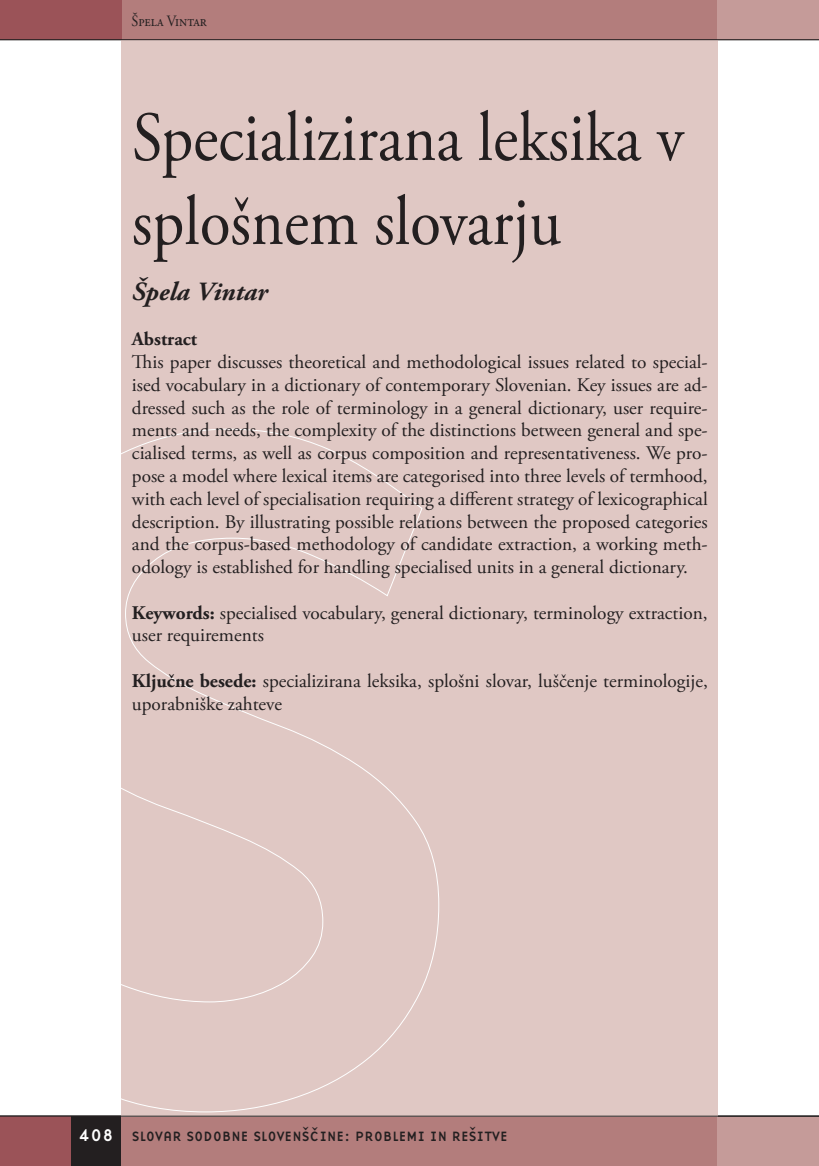
<style>
.page{position:relative;width:819px;height:1166px;background:#fff}
.page>*{position:absolute;margin:0;border:0;box-sizing:border-box;transform-origin:0 0}
.t1{font:70px/84px "Adobe Garamond Pro";color:#231f20;scale:.9 1}
.t2{font:italic 700 26.25px "Adobe Garamond Pro";color:#231f20}
.t3{font:19.25px/22.8px "Adobe Garamond Pro";color:#231f20}
.t4{font:700 19.25px "Adobe Garamond Pro";color:#231f20}
.t5{font:15.75px "Adobe Garamond Pro";color:#231f20;scale:.9 1}
.t6{font:14px "Base Nine";color:#231f20}
.s1{font-weight:700}
.s2{font-size:17.5px;color:#fff}
</style>
<div class="page">
<div style="left:121px;top:1116px;width:621px;height:50px;background:#b37d7c"></div>
<div style="left:717px;top:1116px;width:101px;height:50px;background:#c59b99"></div>
<div style="left:120px;top:0;width:597px;height:40px;background:#b37d7c"></div>
<div style="left:717px;top:0;width:101px;height:40px;background:#c59b99"></div>
<div style="left:0;top:1116px;width:71px;height:50px;background:#9b5358"></div>
<div style="left:71px;top:1116px;width:50px;height:50px;background:#231f20"></div>
<div style="left:121px;top:40px;width:596px;height:1076px;background:#e0c8c4"></div>
<div style="left:0;top:0;width:121px;height:40px;background:#9b5358"></div>
<hr style="left:0;top:39px;width:818px;height:1px;background:#231f20">
<hr style="left:0;top:1116px;width:818px;height:1px;background:#231f20">
<svg style="left:121px;top:428px;width:318px;height:685px"></svg>
<p class="t5" style="left:131px;top:11px;width:85px">Špela Vintar</p>
<h1 class="t1" style="left:132px;top:98px;width:616px">Specializirana leksika v splošnem slovarju</h1>
<h2 class="t2" style="left:132px;top:276px;width:137px">Špela Vintar</h2>
<p class="t4" style="left:132px;top:328px;width:67px">Abstract</p>
<p class="t3" style="left:132px;top:351px;width:577px;text-align:justify">This paper discusses theoretical and methodological issues related to special&shy;ised vocabulary in a dictionary of contemporary Slovenian. Key issues are ad&shy;dressed such as the role of terminology in a general dictionary, user require&shy;ments and needs, the complexity of the distinctions between general and spe&shy;cialised terms, as well as corpus composition and representativeness. We pro&shy;pose a model where lexical items are categorised into three levels of termhood, with each level of specialisation requiring a different strategy of lexicographical description. By illustrating possible relations between the proposed categories and the corpus-based methodology of candidate extraction, a working meth&shy;odology is established for handling specialised units in a general dictionary.</p>
<p class="t3" style="left:132px;top:602px;width:577px"><span class="s1">Keywords:</span> specialised vocabulary, general dictionary, terminology extraction, user requirements</p>
<p class="t3" style="left:132px;top:670px;width:577px"><span class="s1">Ključne besede:</span> specializirana leksika, splošni slovar, luščenje terminologije, uporabniške zahteve</p>
<p class="t6" style="left:79px;top:1126px;width:430px"><span class="s2">408</span> SLOVAR SODOBNE SLOVENŠCˇINE: PROBLEMI IN REŠITVE</p>
</div>
